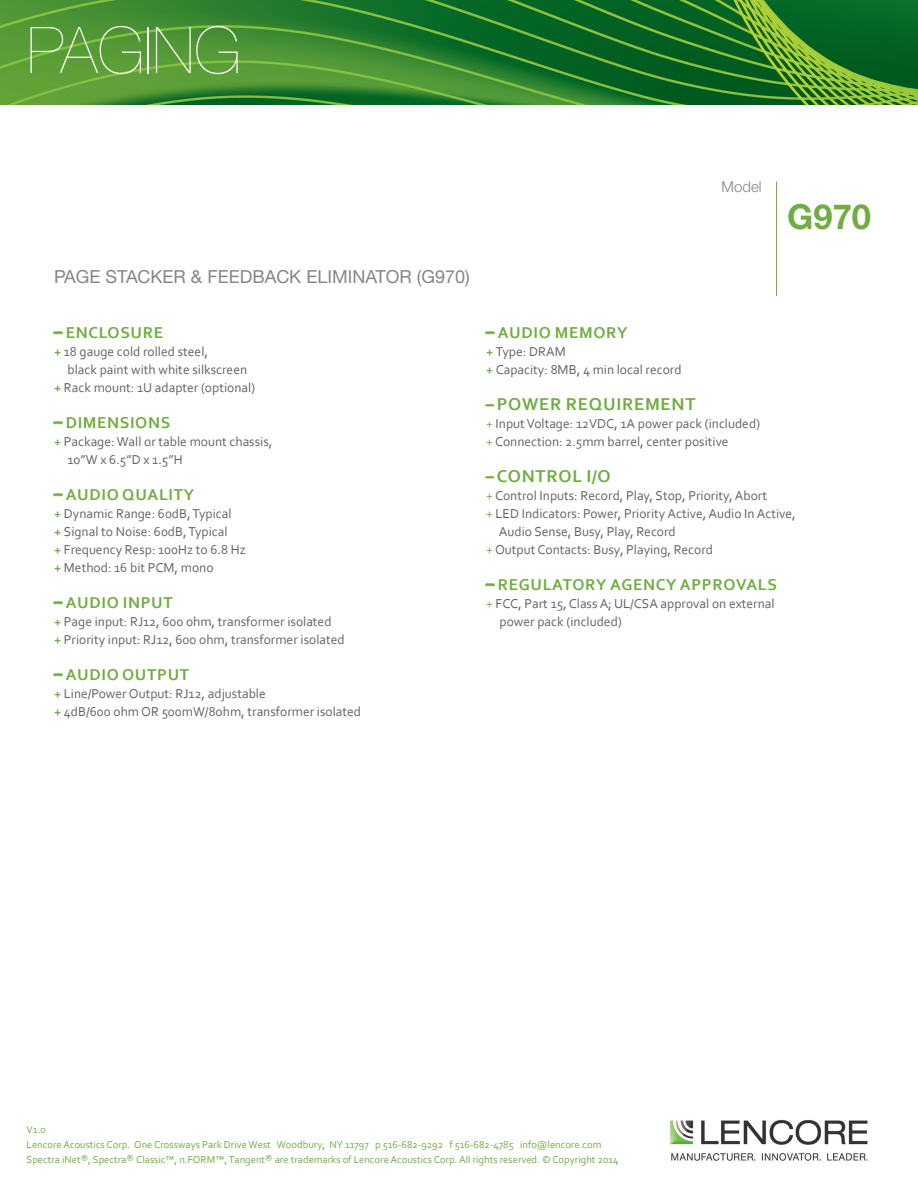
<style>
.page{position:relative;width:918px;height:1188px;background:#fff}
.page>*{position:absolute;margin:0;border:0;box-sizing:border-box;transform-origin:0 0}
.t1{font:200 64.5px "Helvetica Neue LT Std";color:#fff}
.t2{font:700 34.5px "Helvetica Neue LT Std";color:#71ad43}
.t3{font:18px "Helvetica Neue LT Std";color:#848689}
.t4{font:700 18px "Corbel";letter-spacing:.04em;color:#71ad43}
.t5{font:700 16.5px "Corbel";letter-spacing:.04em;color:#71ad43}
.t6{font:300 15px "Helvetica Neue LT Std";color:#848689}
.t7{font:13.5px "Corbel";color:#636366}
.t8{font:10.5px/14.4px "Corbel";color:#71ae43}
.s1{font-weight:700;color:#71ad43}
.s2{font-weight:400;font-size:15px}
.s3{color:#71ad43}
.s4{font-size:12px}
</style>
<div class="page">
<svg style="left:54px;top:332px;width:8px;height:2px"></svg>
<svg style="left:54px;top:422px;width:8px;height:2px"></svg>
<svg style="left:54px;top:494px;width:8px;height:2px"></svg>
<svg style="left:54px;top:602px;width:8px;height:2px"></svg>
<svg style="left:54px;top:674px;width:8px;height:2px"></svg>
<svg style="left:486px;top:332px;width:8px;height:2px"></svg>
<svg style="left:486px;top:584px;width:8px;height:2px"></svg>
<img style="left:670px;top:1120px;width:198px;height:41px">
<hr style="left:776px;top:182px;width:1px;height:114px;background:#71ad43">
<img style="left:0;top:0;width:918px;height:105px">
<p class="t1" style="left:27px;top:13px;width:215px">PAGING</p>
<p class="t3" style="left:54px;top:266px;width:417px">PAGE STACKER &amp; FEEDBACK ELIMINATOR (G970)</p>
<p class="t5" style="left:54px;top:323px;width:111px">– ENCLOSURE</p>
<p class="t7" style="left:54px;top:344px;width:156px"><span class="s1">+</span> 18 gauge cold rolled steel,</p>
<p class="t7" style="left:68px;top:362px;width:181px">black paint with white silkscreen</p>
<p class="t7" style="left:54px;top:380px;width:203px"><span class="s1">+</span> Rack mount: 1U adapter (optional)</p>
<p class="t5" style="left:54px;top:413px;width:118px">– DIMENSIONS</p>
<p class="t7" style="left:54px;top:434px;width:220px"><span class="s1">+</span> Package: Wall or table mount chassis,</p>
<p class="t7" style="left:68px;top:452px;width:117px">10”W x 6.5”D x 1.5”H</p>
<p class="t5" style="left:54px;top:485px;width:142px">– AUDIO QUALITY</p>
<p class="t7" style="left:54px;top:506px;width:179px"><span class="s1">+</span> Dynamic Range: 60dB, Typical</p>
<p class="t7" style="left:54px;top:524px;width:175px"><span class="s1">+</span> Signal to Noise: 60dB, Typical</p>
<p class="t7" style="left:54px;top:542px;width:193px"><span class="s1">+</span> Frequency Resp: 100Hz to 6.8 Hz</p>
<p class="t7" style="left:54px;top:560px;width:161px"><span class="s1">+</span> Method: 16 bit PCM, mono</p>
<p class="t5" style="left:54px;top:593px;width:120px">– AUDIO INPUT</p>
<p class="t7" style="left:54px;top:614px;width:279px"><span class="s1">+</span> Page input: RJ12, 600 ohm, transformer isolated</p>
<p class="t7" style="left:54px;top:632px;width:292px"><span class="s1">+</span> Priority input: RJ12, 600 ohm, transformer isolated</p>
<p class="t5" style="left:54px;top:665px;width:137px">– AUDIO OUTPUT</p>
<p class="t7" style="left:54px;top:686px;width:213px"><span class="s1">+</span> Line/Power Output: RJ12, adjustable</p>
<p class="t7" style="left:54px;top:704px;width:309px"><span class="s1">+</span> 4dB/600 ohm OR 500mW/8ohm, transformer isolated</p>
<p class="t6" style="left:722px;top:178px;width:42px">Model</p>
<p class="t2" style="left:787px;top:195px;width:85px">G970</p>
<p class="t5" style="left:486px;top:323px;width:143px">– AUDIO MEMORY</p>
<p class="t7" style="left:486px;top:344px;width:81px"><span class="s1">+</span> Type: DRAM</p>
<p class="t7" style="left:486px;top:362px;width:197px"><span class="s1">+</span> Capacity: 8MB, 4 min local record</p>
<p class="t4" style="left:486px;top:393px;width:211px"><span class="s2">–</span> POWER REQUIREMENT</p>
<p class="t7" style="left:486px;top:416px;width:276px"><span class="s3">+</span> Input Voltage: 12VDC, 1A power pack (included)</p>
<p class="t7" style="left:486px;top:434px;width:244px"><span class="s3">+</span> Connection: 2.5mm barrel, center positive</p>
<p class="t4" style="left:486px;top:465px;width:126px"><span class="s2">–</span> CONTROL I/O</p>
<p class="t7" style="left:486px;top:488px;width:283px"><span class="s3">+</span> Control Inputs: Record, Play, Stop, Priority, Abort</p>
<p class="t7" style="left:486px;top:506px;width:311px"><span class="s3">+</span> LED Indicators: Power, Priority Active, Audio In Active,</p>
<p class="t7" style="left:499px;top:524px;width:178px">Audio Sense, Busy, Play, Record</p>
<p class="t7" style="left:486px;top:542px;width:229px"><span class="s3">+</span> Output Contacts: Busy, Playing, Record</p>
<p class="t5" style="left:486px;top:575px;width:292px">– REGULATORY AGENCY APPROVALS</p>
<p class="t7" style="left:486px;top:596px;width:290px"><span class="s3">+</span> FCC, Part 15, Class A; UL/CSA approval on external</p>
<p class="t7" style="left:500px;top:614px;width:124px">power pack (included)</p>
<p class="t8" style="left:27px;top:1122px;width:576px">V1.0<br>Lencore Acoustics Corp. One Crossways Park Drive West Woodbury, NY 11797 p 516-682-9292 f 516-682-4785 info@lencore.com</p>
<p class="t8" style="left:27px;top:1152px;width:593px">Spectra iNet<span class="s4">®</span>, Spectra<span class="s4">®</span> Classic™, n.FORM™, Tangent<span class="s4">®</span> are trademarks of Lencore Acoustics Corp. All rights reserved. © Copyright 2014</p>
</div>
